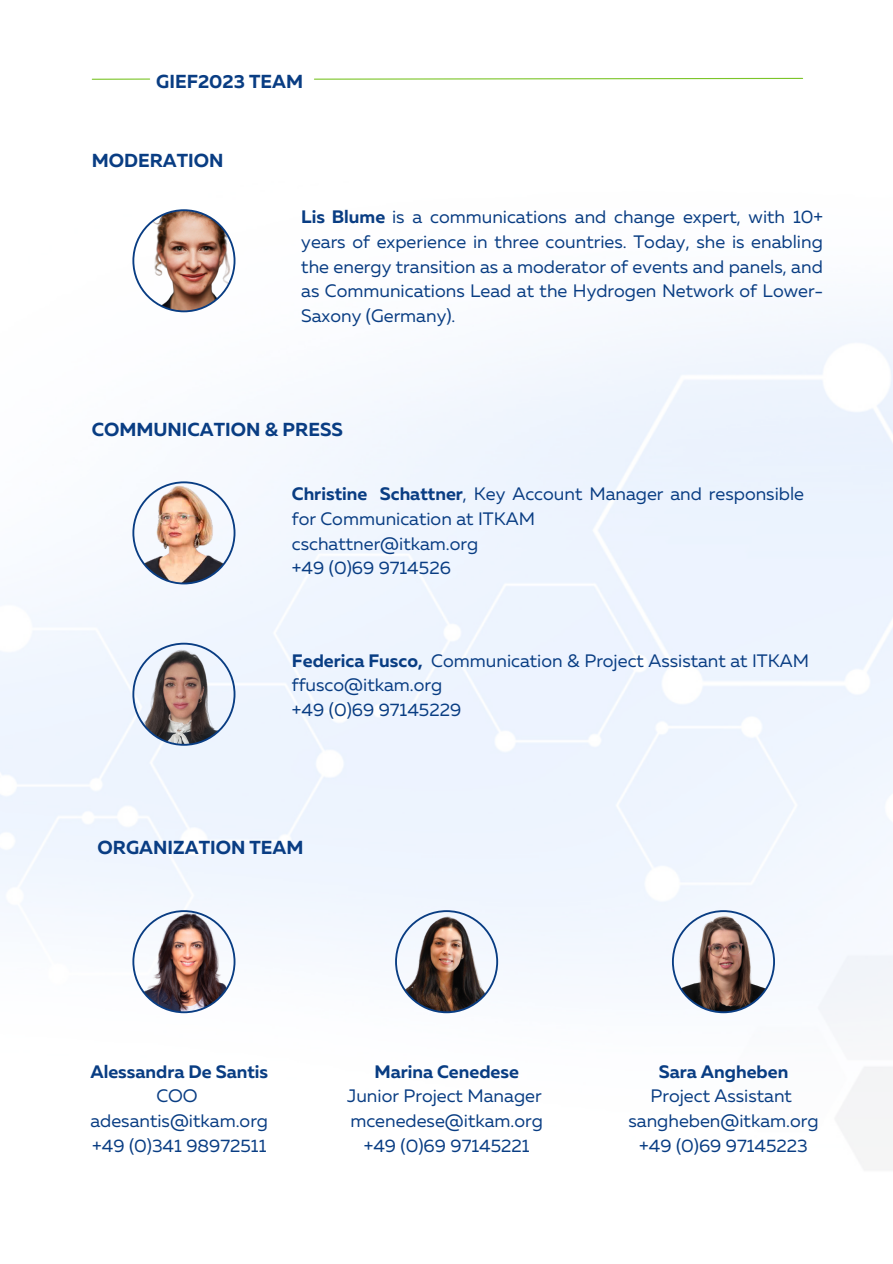
<style>
.page{position:relative;width:893px;height:1264px;background:#fff}
.page>*{position:absolute;margin:0;border:0;box-sizing:border-box;transform-origin:0 0}
.t1{font:700 18.75px "Muller";color:#093d83}
.t2{font:18px/24.8px "Muller";color:#093d83;text-align:justify}
.t3{font:700 18px "Muller";color:#093d83}
.s1{font-weight:700}
</style>
<div class="page">
<img style="left:0;top:79px;width:892px;height:1091px">
<hr style="left:92px;top:78px;width:58px;height:2px;background:#7cc529">
<svg style="left:313px;top:77px;width:490px;height:3px"></svg>
<img style="left:132px;top:481px;width:103px;height:103px">
<svg style="left:132px;top:642px;width:103px;height:103px"></svg>
<img style="left:132px;top:209px;width:103px;height:103px">
<img style="left:132px;top:910px;width:103px;height:103px">
<img style="left:395px;top:910px;width:103px;height:103px">
<svg style="left:672px;top:910px;width:103px;height:103px"></svg>
<p class="t1" style="left:156px;top:73px;width:148px">GIEF2023 TEAM</p>
<p class="t1" style="left:92px;top:152px;width:133px">MODERATION</p>
<p class="t2" style="left:301px;top:206px;width:523px"><span class="s1">Lis Blume</span> is a communications and change expert, with 10+ years of experience in three countries. Today, she is enabling the energy transition as a moderator of events and panels, and as Communications Lead at the Hydrogen Network of Lower-Saxony (Germany).</p>
<p class="t1" style="left:92px;top:422px;width:253px">COMMUNICATION &amp; PRESS</p>
<p class="t2" style="left:292px;top:483px;width:513px"><span class="s1">Christine Schattner</span>, Key Account Manager and responsible for Communication at ITKAM</p>
<p class="t2" style="left:292px;top:532px;width:188px">cschattner@itkam.org</p>
<p class="t2" style="left:292px;top:557px;width:160px">+49 (0)69 9714526</p>
<p class="t2" style="left:292px;top:649px;width:518px"><span class="s1">Federica Fusco,</span> Communication &amp; Project Assistant at ITKAM</p>
<p class="t2" style="left:292px;top:674px;width:152px">ffusco@itkam.org</p>
<p class="t2" style="left:292px;top:699px;width:171px">+49 (0)69 97145229</p>
<p class="t1" style="left:97px;top:840px;width:207px">ORGANIZATION TEAM</p>
<p class="t3" style="left:90px;top:1063px;width:179px">Alessandra De Santis</p>
<p class="t2" style="left:156px;top:1085px;width:43px">COO</p>
<p class="t2" style="left:90px;top:1109px;width:179px">adesantis@itkam.org</p>
<p class="t2" style="left:92px;top:1134px;width:176px">+49 (0)341 98972511</p>
<p class="t3" style="left:374px;top:1063px;width:146px">Marina Cenedese</p>
<p class="t2" style="left:347px;top:1085px;width:196px">Junior Project Manager</p>
<p class="t2" style="left:350px;top:1109px;width:194px">mcenedese@itkam.org</p>
<p class="t2" style="left:363px;top:1134px;width:167px">+49 (0)69 97145221</p>
<p class="t3" style="left:658px;top:1063px;width:131px">Sara Angheben</p>
<p class="t2" style="left:650px;top:1085px;width:143px">Project Assistant</p>
<p class="t2" style="left:628px;top:1109px;width:191px">sangheben@itkam.org</p>
<p class="t2" style="left:639px;top:1134px;width:170px">+49 (0)69 97145223</p>
</div>
